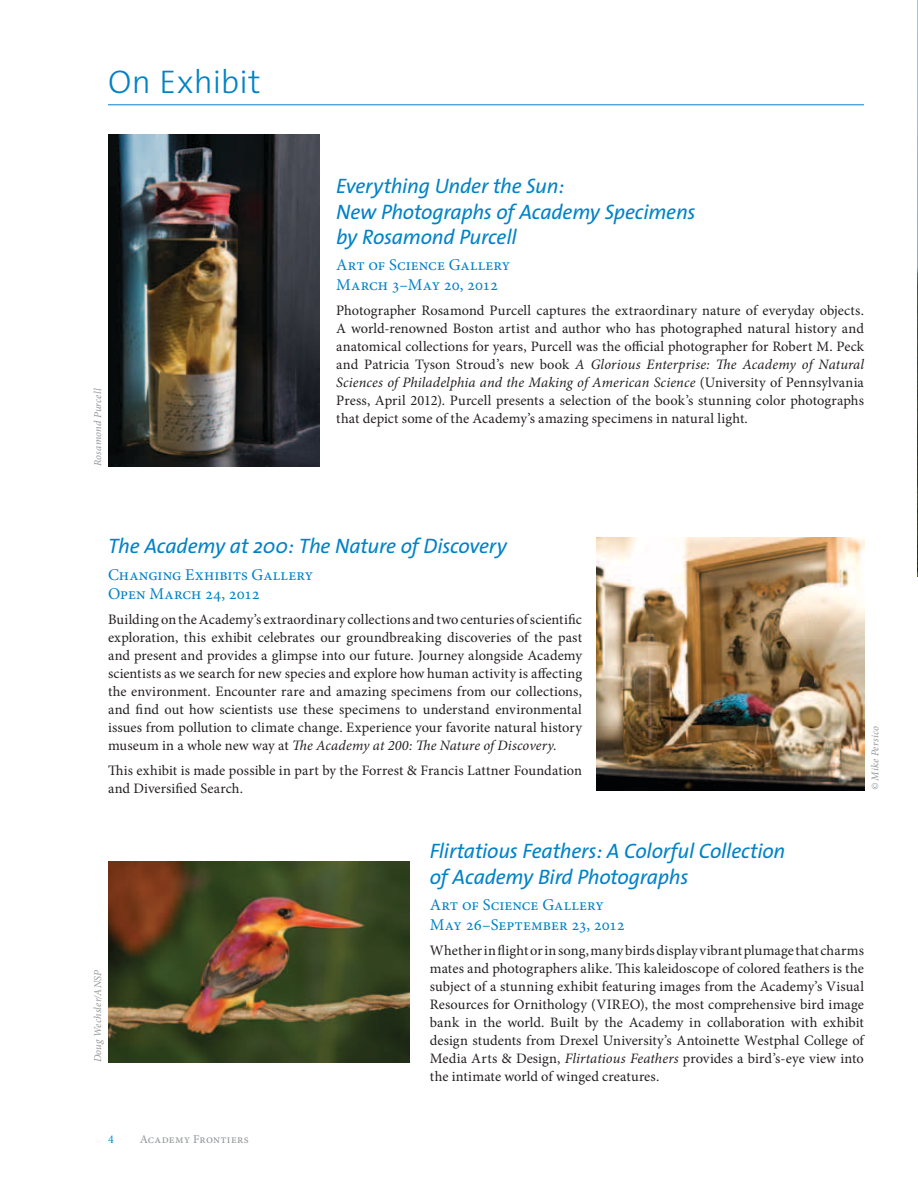
<style>
.page{position:relative;width:918px;height:1188px;background:#fff}
.page>*{position:absolute;margin:0;border:0;box-sizing:border-box;transform-origin:0 0}
.t1{font:300 33px "The Sans";letter-spacing:.005em;color:#0082c7}
.t2{font:italic 21px/25.2px "The Sans";letter-spacing:-.01em;color:#0082c7}
.t3{font:16.5px/19.8px "Minion Pro";color:#0082c7}
.t4{font:14.4px/18px "Minion Pro";color:#231f20;text-align:justify}
.t5{font:12px "Minion Pro";letter-spacing:.025em;color:#949698}
.t6{font:12px "Minion Pro";color:#0092d0}
.t7{font:italic 10.5px "Minion Pro";letter-spacing:.015em;color:#949698}
.s1{font-style:italic}
</style>
<div class="page">
<hr style="left:108px;top:104px;width:756px;height:1px;background:#0082c7">
<img style="left:917px;top:0;width:1px;height:577px">
<img style="left:597px;top:537px;width:267px;height:253px">
<img style="left:108px;top:135px;width:211px;height:331px">
<img style="left:108px;top:861px;width:302px;height:201px">
<h1 class="t1" style="left:108px;top:55px;width:154px">On Exhibit</h1>
<p class="t7" style="left:91px;top:466px;width:79px;rotate:-90deg">Rosamond Purcell</p>
<h2 class="t2" style="left:336px;top:173px;width:361px">Everything Under the Sun:<br>New Photographs of Academy Specimens by Rosamond Purcell</h2>
<p class="t3" style="left:336px;top:255px;width:176px">Art of Science Gallery<br>March 3–May 20, 2012</p>
<p class="t4" style="left:336px;top:301px;width:530px">Photographer Rosamond Purcell captures the extraordinary nature of everyday objects.<br>A world-renowned Boston artist and author who has photographed natural history and anatomical collections for years, Purcell was the official photographer for Robert M. Peck and Patricia Tyson Stroud’s new book <span class="s1">A Glorious Enterprise: The Academy of Natural Sciences of Philadelphia and the Making of American Science</span> (University of Pennsylvania Press, April 2012). Purcell presents a selection of the book’s stunning color photographs that depict some of the Academy’s amazing specimens in natural light.</p>
<h2 class="t2" style="left:108px;top:533px;width:401px">The Academy at 200: The Nature of Discovery</h2>
<p class="t3" style="left:108px;top:565px;width:207px">Changing Exhibits Gallery<br>Open March 24, 2012</p>
<p class="t4" style="left:108px;top:611px;width:476px">Building on the Academy’s extraordinary collections and two centuries of scientific exploration, this exhibit celebrates our groundbreaking discoveries of the past and present and provides a glimpse into our future. Journey alongside Academy scientists as we search for new species and explore how human activity is affecting the environment. Encounter rare and amazing specimens from our collections, and find out how scientists use these specimens to understand environmental issues from pollution to climate change. Experience your favorite natural history museum in a whole new way at <span class="s1">The Academy at 200: The Nature of Discovery</span>.</p>
<p class="t4" style="left:108px;top:761px;width:476px">This exhibit is made possible in part by the Forrest &amp; Francis Lattner Foundation and Diversified Search.</p>
<p class="t7" style="left:868px;top:790px;width:65px;rotate:-90deg">© Mike Persico</p>
<p class="t7" style="left:91px;top:1062px;width:94px;rotate:-90deg">Doug Wechsler/ANSP</p>
<p class="t6" style="left:108px;top:1131px;width:7px">4</p>
<p class="t5" style="left:140px;top:1131px;width:110px">Academy Frontiers</p>
<h2 class="t2" style="left:430px;top:838px;width:357px">Flirtatious Feathers: A Colorful Collection of Academy Bird Photographs</h2>
<p class="t3" style="left:430px;top:895px;width:196px">Art of Science Gallery<br>May 26–September 23, 2012</p>
<p class="t4" style="left:430px;top:941px;width:437px">Whether in flight or in song, many birds display vibrant plumage that charms mates and photographers alike. This kaleidoscope of colored feathers is the subject of a stunning exhibit featuring images from the Academy’s Visual Resources for Ornithology (VIREO), the most comprehensive bird image bank in the world. Built by the Academy in collaboration with exhibit design students from Drexel University’s Antoinette Westphal College of Media Arts &amp; Design, <span class="s1">Flirtatious Feathers</span> provides a bird’s-eye view into the intimate world of winged creatures.</p>
</div>
